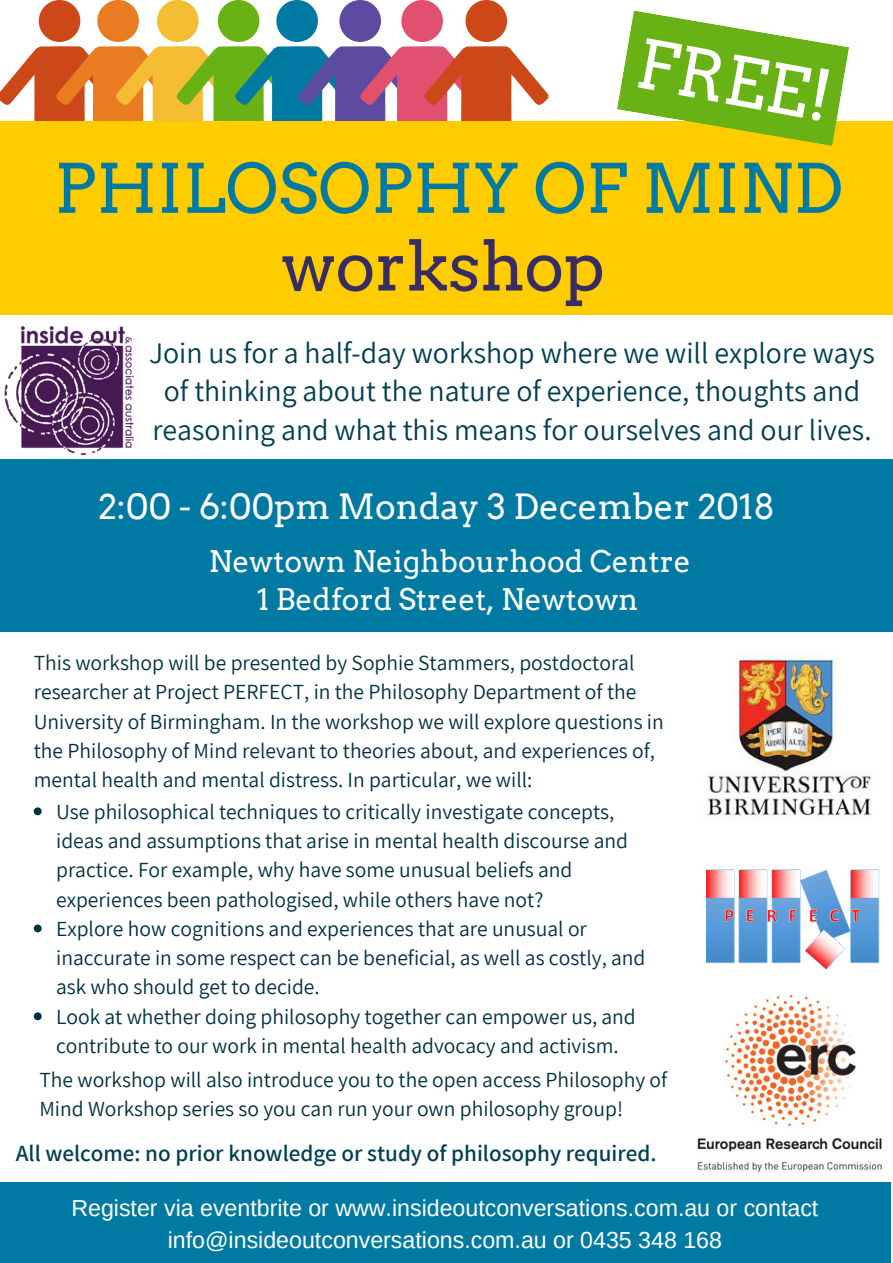
<style>
.page{position:relative;width:893px;height:1263px;background:#fff}
.page>*{position:absolute;margin:0;border:0;box-sizing:border-box;transform-origin:0 0}
.t1{font:67.65px "Arvo";color:#007aa3}
.t2{font:67.65px "Arvo";letter-spacing:-.01em;color:#382d62}
.t3{font:67.65px "Arvo";color:#fff}
.t4{font:34.8px "Arvo";color:#fff}
.t5{font:29.85px/38.2px "Assistant";color:#003e52;text-align:center}
.t6{font:29.85px "Arvo";color:#fff}
.t7{font:23.25px/31.5px "Arimo";color:#fff;text-align:center}
.t8{font:600 23.25px "Assistant";color:#003e52}
.t9{font:21.45px/29.2px "Assistant";color:#003141}
</style>
<div class="page">
<div style="left:39px;top:0;width:41px;height:42px;background:#cd4818;border-radius:50%"></div>
<div style="left:97px;top:0;width:42px;height:42px;background:#e97b20;border-radius:50%"></div>
<div style="left:157px;top:0;width:42px;height:42px;background:#f4bc33;border-radius:50%"></div>
<div style="left:218px;top:0;width:41px;height:42px;background:#69b215;border-radius:50%"></div>
<div style="left:276px;top:0;width:42px;height:42px;background:#007aa3;border-radius:50%"></div>
<div style="left:339px;top:0;width:42px;height:42px;background:#5d4aa1;border-radius:50%"></div>
<div style="left:401px;top:0;width:42px;height:42px;background:#e2506f;border-radius:50%"></div>
<div style="left:465px;top:0;width:42px;height:42px;background:#cd4818;border-radius:50%"></div>
<svg style="left:0;top:46px;width:548px;height:76px"></svg>
<div style="left:0;top:122px;width:893px;height:193px;background:#fc0"></div>
<img style="left:4px;top:326px;width:130px;height:129px">
<img style="left:697px;top:995px;width:185px;height:176px">
<img style="left:707px;top:654px;width:165px;height:165px">
<img style="left:706px;top:869px;width:173px;height:99px">
<svg style="left:617px;top:10px;width:232px;height:136px"></svg>
<div style="left:0;top:459px;width:893px;height:173px;background:#007aa3"></div>
<div style="left:0;top:1182px;width:891px;height:81px;background:#007aa3"></div>
<svg style="left:34px;top:807px;width:8px;height:8px"></svg>
<svg style="left:34px;top:924px;width:8px;height:8px"></svg>
<svg style="left:34px;top:1012px;width:8px;height:8px"></svg>
<h1 class="t3" style="left:644px;top:23px;width:198px;rotate:10deg">FREE!</h1>
<h1 class="t1" style="left:54px;top:148px;width:790px">PHILOSOPHY OF MIND</h1>
<h1 class="t2" style="left:282px;top:226px;width:325px">workshop</h1>
<h3 class="t5" style="left:149px;top:333px;width:727px">Join us for a half-day workshop where we will explore ways of thinking about the nature of experience, thoughts and reasoning and what this means for ourselves and our lives.</h3>
<h2 class="t4" style="left:99px;top:486px;width:678px">2:00 - 6:00pm Monday 3 December 2018</h2>
<h3 class="t6" style="left:209px;top:543px;width:484px">Newtown Neighbourhood Centre</h3>
<h3 class="t6" style="left:257px;top:582px;width:383px">1 Bedford Street, Newtown</h3>
<p class="t9" style="left:34px;top:647px;width:631px">This workshop will be presented by Sophie Stammers, postdoctoral researcher at Project PERFECT, in the Philosophy Department of the University of Birmingham. In the workshop we will explore questions in the Philosophy of Mind relevant to theories about, and experiences of, mental health and mental distress. In particular, we will:</p>
<p class="t9" style="left:56px;top:796px;width:591px">Use philosophical techniques to critically investigate concepts, ideas and assumptions that arise in mental health discourse and practice. For example, why have some unusual beliefs and experiences been pathologised, while others have not?<br>Explore how cognitions and experiences that are unusual or inaccurate in some respect can be beneficial, as well as costly, and ask who should get to decide.<br>Look at whether doing philosophy together can empower us, and contribute to our work in mental health advocacy and activism.</p>
<p class="t9" style="left:39px;top:1064px;width:629px">The workshop will also introduce you to the open access Philosophy of<br>Mind Workshop series so you can run your own philosophy group!</p>
<p class="t8" style="left:16px;top:1137px;width:642px">All welcome: no prior knowledge or study of philosophy required.</p>
<p class="t7" style="left:71px;top:1192px;width:748px">Register via eventbrite or www.insideoutconversations.com.au or contact info@insideoutconversations.com.au or 0435 348 168</p>
</div>
